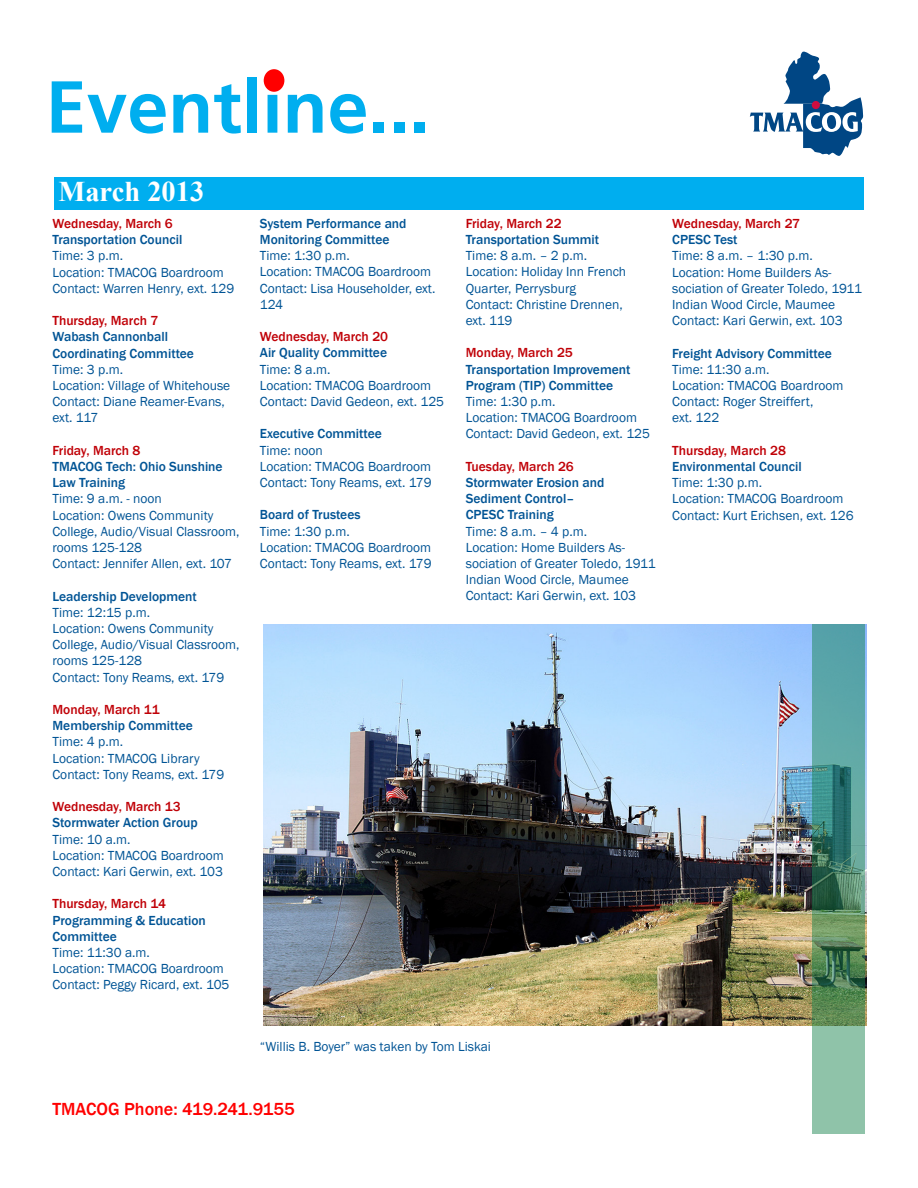
<style>
.page{position:relative;width:918px;height:1188px;background:#fff}
.page>*{position:absolute;margin:0;border:0;box-sizing:border-box;transform-origin:0 0}
.t1{font:700 73.5px "Frutiger";color:#00aeef}
.Month_Year{font:700 28.5px "Times New Roman";color:#fff}
.Day__Date{font:500 18px "Franklin Gothic";color:#f00}
.t2{font:13.5px/16.2px "Franklin Gothic";color:#005495}
.t3{font:500 13.5px/16.2px "Franklin Gothic";color:#005495}
.t4{font:500 13.5px "Franklin Gothic";color:#c00007}
</style>
<div class="page">
<svg style="left:750px;top:52px;width:113px;height:104px"></svg>
<div style="left:812px;top:101px;width:8px;height:8px;background:#cd0d40;border-radius:50%"></div>
<div style="left:264px;top:69px;width:20px;height:23px;background:#f00;border-radius:50%"></div>
<div style="left:54px;top:177px;width:810px;height:33px;background:#00aeef"></div>
<img style="left:264px;top:624px;width:602px;height:402px">
<svg style="left:812px;top:624px;width:53px;height:510px;background:#5d9a87"></svg>
<h1 class="t1" style="left:46px;top:64px;width:386px">Eventline...</h1>
<p class="Month_Year" style="left:58px;top:172px;width:147px">March 2013</p>
<p class="t4" style="left:52px;top:215px;width:122px">Wednesday, March 6</p>
<p class="t3" style="left:52px;top:232px;width:131px">Transportation Council</p>
<p class="t2" style="left:52px;top:248px;width:72px">Time: 3 p.m.</p>
<p class="t2" style="left:52px;top:264px;width:173px">Location: TMACOG Boardroom</p>
<p class="t2" style="left:52px;top:281px;width:183px">Contact: Warren Henry, ext. 129</p>
<p class="t4" style="left:52px;top:312px;width:107px">Thursday, March 7</p>
<p class="t3" style="left:52px;top:329px;width:143px">Wabash Cannonball<br>Coordinating Committee</p>
<p class="t2" style="left:52px;top:362px;width:72px">Time: 3 p.m.</p>
<p class="t2" style="left:52px;top:378px;width:179px">Location: Village of Whitehouse</p>
<p class="t2" style="left:52px;top:394px;width:174px">Contact: Diane Reamer-Evans, ext. 117</p>
<p class="t4" style="left:52px;top:442px;width:90px">Friday, March 8</p>
<p class="t3" style="left:52px;top:459px;width:172px">TMACOG Tech: Ohio Sunshine<br>Law Training</p>
<p class="t2" style="left:52px;top:491px;width:111px">Time: 9 a.m. - noon</p>
<p class="t2" style="left:52px;top:507px;width:189px">Location: Owens Community<br>College, Audio/Visual Classroom, rooms 125-128</p>
<p class="t2" style="left:52px;top:556px;width:181px">Contact: Jennifer Allen, ext. 107</p>
<p class="t3" style="left:52px;top:588px;width:146px">Leadership Development</p>
<p class="t2" style="left:52px;top:605px;width:99px">Time: 12:15 p.m.</p>
<p class="t2" style="left:52px;top:621px;width:189px">Location: Owens Community<br>College, Audio/Visual Classroom, rooms 125-128</p>
<p class="t2" style="left:52px;top:669px;width:173px">Contact: Tony Reams, ext. 179</p>
<p class="t4" style="left:52px;top:701px;width:109px">Monday, March 11</p>
<p class="t3" style="left:52px;top:718px;width:142px">Membership Committee</p>
<p class="t2" style="left:52px;top:734px;width:72px">Time: 4 p.m.</p>
<p class="t2" style="left:52px;top:750px;width:149px">Location: TMACOG Library</p>
<p class="t2" style="left:52px;top:767px;width:173px">Contact: Tony Reams, ext. 179</p>
<p class="t4" style="left:52px;top:798px;width:130px">Wednesday, March 13</p>
<p class="t3" style="left:52px;top:815px;width:147px">Stormwater Action Group</p>
<p class="t2" style="left:52px;top:831px;width:80px">Time: 10 a.m.</p>
<p class="t2" style="left:52px;top:848px;width:173px">Location: TMACOG Boardroom</p>
<p class="t2" style="left:52px;top:864px;width:172px">Contact: Kari Gerwin, ext. 103</p>
<p class="t4" style="left:52px;top:896px;width:115px">Thursday, March 14</p>
<p class="t3" style="left:52px;top:912px;width:155px">Programming &amp; Education<br>Committee</p>
<p class="t2" style="left:52px;top:945px;width:99px">Time: 11:30 a.m.</p>
<p class="t2" style="left:52px;top:961px;width:173px">Location: TMACOG Boardroom</p>
<p class="t2" style="left:52px;top:977px;width:179px">Contact: Peggy Ricard, ext. 105</p>
<p class="t3" style="left:260px;top:215px;width:148px">System Performance and<br>Monitoring Committee</p>
<p class="t2" style="left:260px;top:248px;width:91px">Time: 1:30 p.m.</p>
<p class="t2" style="left:260px;top:264px;width:173px">Location: TMACOG Boardroom</p>
<p class="t2" style="left:260px;top:280px;width:177px">Contact: Lisa Householder, ext.<br>124</p>
<p class="t4" style="left:260px;top:328px;width:130px">Wednesday, March 20</p>
<p class="t3" style="left:260px;top:345px;width:129px">Air Quality Committee</p>
<p class="t2" style="left:260px;top:361px;width:72px">Time: 8 a.m.</p>
<p class="t2" style="left:260px;top:377px;width:173px">Location: TMACOG Boardroom</p>
<p class="t2" style="left:260px;top:394px;width:186px">Contact: David Gedeon, ext. 125</p>
<p class="t3" style="left:260px;top:426px;width:124px">Executive Committee</p>
<p class="t2" style="left:260px;top:442px;width:65px">Time: noon</p>
<p class="t2" style="left:260px;top:458px;width:173px">Location: TMACOG Boardroom</p>
<p class="t2" style="left:260px;top:475px;width:173px">Contact: Tony Reams, ext. 179</p>
<p class="t3" style="left:260px;top:507px;width:102px">Board of Trustees</p>
<p class="t2" style="left:260px;top:523px;width:91px">Time: 1:30 p.m.</p>
<p class="t2" style="left:260px;top:539px;width:173px">Location: TMACOG Boardroom</p>
<p class="t2" style="left:260px;top:556px;width:173px">Contact: Tony Reams, ext. 179</p>
<p class="t4" style="left:466px;top:215px;width:97px">Friday, March 22</p>
<p class="t3" style="left:466px;top:231px;width:135px">Transportation Summit</p>
<p class="t2" style="left:466px;top:248px;width:123px">Time: 8 a.m. – 2 p.m.</p>
<p class="t2" style="left:466px;top:264px;width:162px">Location: Holiday Inn French<br>Quarter, Perrysburg</p>
<p class="t2" style="left:466px;top:296px;width:159px">Contact: Christine Drennen, ext. 119</p>
<p class="t4" style="left:466px;top:344px;width:109px">Monday, March 25</p>
<p class="t3" style="left:466px;top:361px;width:166px">Transportation Improvement<br>Program (TIP) Committee</p>
<p class="t2" style="left:466px;top:394px;width:91px">Time: 1:30 p.m.</p>
<p class="t2" style="left:466px;top:410px;width:173px">Location: TMACOG Boardroom</p>
<p class="t2" style="left:466px;top:426px;width:186px">Contact: David Gedeon, ext. 125</p>
<p class="t4" style="left:466px;top:458px;width:110px">Tuesday, March 26</p>
<p class="t3" style="left:466px;top:474px;width:140px">Stormwater Erosion and<br>Sediment Control–<br>CPESC Training</p>
<p class="t2" style="left:466px;top:523px;width:123px">Time: 8 a.m. – 4 p.m.</p>
<p class="t2" style="left:466px;top:539px;width:191px">Location: Home Builders As&shy;sociation of Greater Toledo, 1911<br>Indian Wood Circle, Maumee</p>
<p class="t2" style="left:466px;top:588px;width:172px">Contact: Kari Gerwin, ext. 103</p>
<p class="t4" style="left:672px;top:215px;width:129px">Wednesday, March 27</p>
<p class="t3" style="left:672px;top:232px;width:67px">CPESC Test</p>
<p class="t2" style="left:672px;top:248px;width:142px">Time: 8 a.m. – 1:30 p.m.</p>
<p class="t2" style="left:672px;top:264px;width:191px">Location: Home Builders As&shy;sociation of Greater Toledo, 1911<br>Indian Wood Circle, Maumee</p>
<p class="t2" style="left:672px;top:313px;width:172px">Contact: Kari Gerwin, ext. 103</p>
<p class="t3" style="left:672px;top:345px;width:161px">Freight Advisory Committee</p>
<p class="t2" style="left:672px;top:362px;width:99px">Time: 11:30 a.m.</p>
<p class="t2" style="left:672px;top:378px;width:173px">Location: TMACOG Boardroom</p>
<p class="t2" style="left:672px;top:394px;width:143px">Contact: Roger Streiffert, ext. 122</p>
<p class="t4" style="left:672px;top:442px;width:115px">Thursday, March 28</p>
<p class="t3" style="left:672px;top:459px;width:131px">Environmental Council</p>
<p class="t2" style="left:672px;top:475px;width:91px">Time: 1:30 p.m.</p>
<p class="t2" style="left:672px;top:491px;width:173px">Location: TMACOG Boardroom</p>
<p class="t2" style="left:672px;top:507px;width:183px">Contact: Kurt Erichsen, ext. 126</p>
<p class="t2" style="left:260px;top:1038px;width:233px">“Willis B. Boyer” was taken by Tom Liskai</p>
<p class="Day__Date" style="left:52px;top:1098px;width:244px">TMACOG Phone: 419.241.9155</p>
</div>
